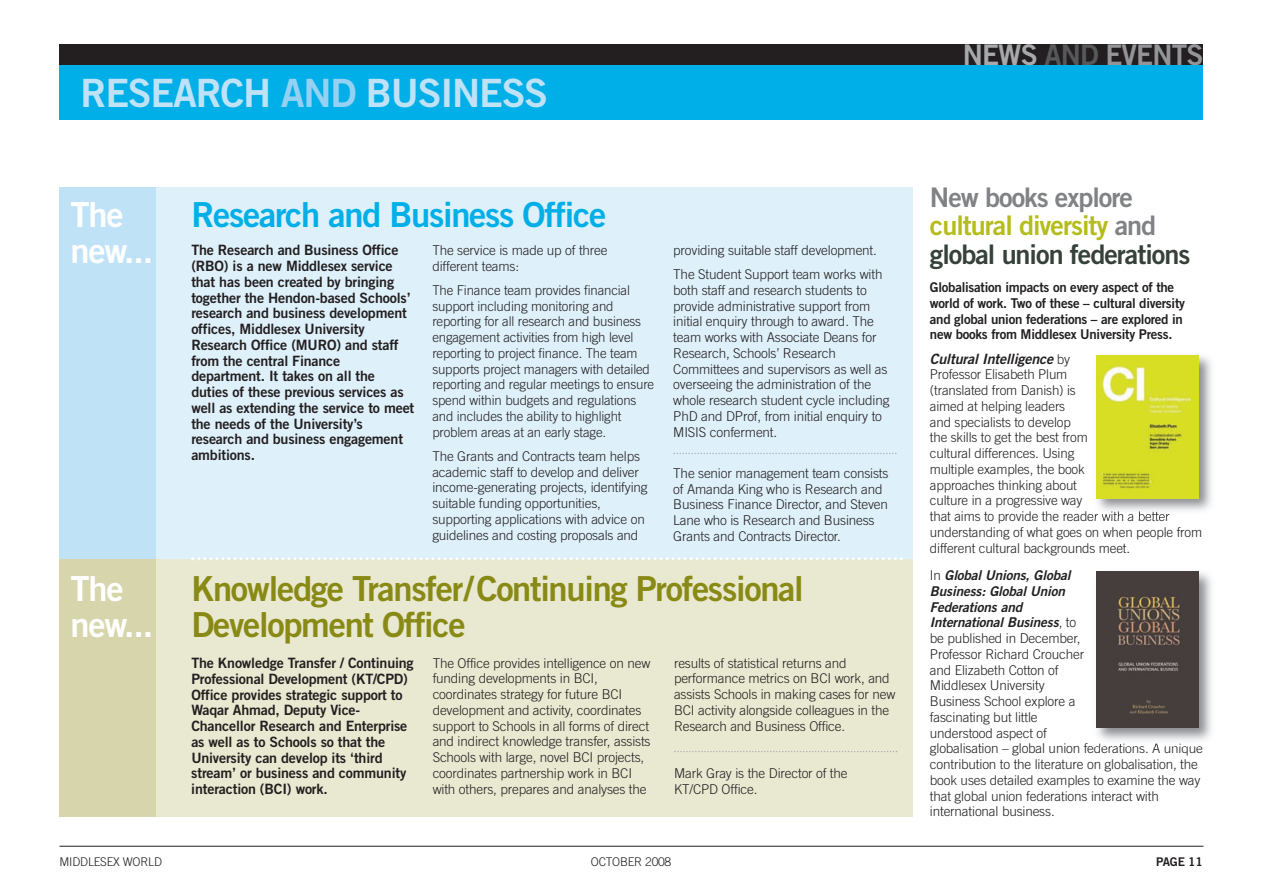
<style>
.page{position:relative;width:1263px;height:893px;background:#fff}
.page>*{position:absolute;margin:0;border:0;box-sizing:border-box;transform-origin:0 0}
.t1{font:39px "Trade Gothic Bold Two";letter-spacing:-.03em;color:#bfe2f7}
.t2{font:34.5px/36px "Trade Gothic Bold Two";letter-spacing:-.035em;color:#898a16}
.t3{font:34.5px "Trade Gothic Bold Two";letter-spacing:-.035em;color:#00afe7}
.t4{font:34.5px/36px "Trade Gothic Bold Two";letter-spacing:-.04em;color:#fff}
.t5{font:28.5px "Trade Gothic Bold Two";letter-spacing:-.03em;color:#939598}
.t6{font:27px/28.5px "Trade Gothic Bold Two";letter-spacing:-.035em;color:#36413a}
.t7{font:14.25px/15.8px "Trade Gothic Bold Two";letter-spacing:-.015em;color:#231f20}
.t8{font:italic 14.25px "Trade Gothic Bold Two";letter-spacing:-.01em;color:#231f20}
.t9{font:300 13.5px/15.8px "Trade Gothic";letter-spacing:-.01em;color:#231f20}
.t10{font:13.5px/15.8px "Trade Gothic Bold Two";letter-spacing:-.02em;color:#231f20}
.t11{font:italic 13.5px/15.8px "Trade Gothic Bold Two";letter-spacing:-.01em;color:#231f20}
.t12{font:300 12px "Trade Gothic";letter-spacing:-.02em;color:#231f20}
.t13{font:12px "Trade Gothic Bold Two";letter-spacing:-.02em;color:#231f20}
.s1{color:#95d1f2}
.s2{color:#a8a9ad}
.s3{color:#57585a}
.s4{color:#808285}
.s5{color:#b4bd1b}
.s6{font-family:"Trade Gothic";font-weight:300;font-style:normal;font-size:13.5px}
.s7{font-family:"Trade Gothic";font-weight:300;font-style:normal}
</style>
<div class="page">
<div style="left:60px;top:187px;width:853px;height:629px;background:#def0fa"></div>
<div style="left:60px;top:559px;width:853px;height:257px;background:#e9e9d1"></div>
<div style="left:60px;top:187px;width:96px;height:629px;background:#bfe2f7"></div>
<div style="left:60px;top:559px;width:96px;height:257px;background:#d6d5ab"></div>
<hr style="left:60px;top:846px;width:1143px;height:1px;background:#231f20">
<div style="left:60px;top:44px;width:1143px;height:55px;background:#231f20"></div>
<div style="left:60px;top:65px;width:1143px;height:55px;background:#00afe7"></div>
<svg style="left:191px;top:557px;width:712px;height:3px"></svg>
<img style="left:1090px;top:355px;width:122px;height:163px">
<img style="left:1097px;top:356px;width:102px;height:142px">
<img style="left:1096px;top:571px;width:116px;height:175px">
<img style="left:1097px;top:571px;width:102px;height:156px">
<svg style="left:674px;top:751px;width:223px;height:1px"></svg>
<svg style="left:673px;top:453px;width:223px;height:1px"></svg>
<h1 class="t1" style="left:81px;top:79px;width:469px">RESEARCH <span class="s1">AND</span> BUSINESS</h1>
<h2 class="t4" style="left:71px;top:199px;width:54px">The</h2>
<h2 class="t3" style="left:191px;top:202px;width:416px">Research and Business Office</h2>
<h2 class="t4" style="left:71px;top:235px;width:84px">new...</h2>
<p class="t7" style="left:191px;top:244px;width:225px">The Research and Business Office (RBO) is a new Middlesex service that has been created by bringing together the Hendon-based Schools’ research and business development offices, Middlesex University<br>Research Office (MURO) and staff from the central Finance department. It takes on all the duties of these previous services as well as extending the service to meet the needs of the University’s research and business engagement ambitions.</p>
<p class="t9" style="left:432px;top:243px;width:177px">The service is made up of three different teams:</p>
<p class="t9" style="left:432px;top:283px;width:223px">The Finance team provides financial support including monitoring and reporting for all research and business engagement activities from high level reporting to project finance. The team supports project managers with detailed reporting and regular meetings to ensure spend within budgets and regulations and includes the ability to highlight problem areas at an early stage.</p>
<p class="t9" style="left:432px;top:449px;width:217px">The Grants and Contracts team helps academic staff to develop and deliver income-generating projects, identifying suitable funding opportunities, supporting applications with advice on guidelines and costing proposals and</p>
<p class="t9" style="left:673px;top:239px;width:211px;line-height:24.3px">providing suitable staff development.<br>The Student Support team works with</p>
<p class="t9" style="left:673px;top:283px;width:218px">both staff and research students to provide administrative support from initial enquiry through to award. The team works with Associate Deans for Research, Schools’ Research Committees and supervisors as well as overseeing the administration of the whole research student cycle including PhD and DProf, from initial enquiry to MISIS conferment.</p>
<p class="t9" style="left:673px;top:466px;width:217px">The senior management team consists of Amanda King who is Research and Business Finance Director, and Steven Lane who is Research and Business Grants and Contracts Director.</p>
<h2 class="t4" style="left:71px;top:574px;width:84px">The new...</h2>
<h2 class="t2" style="left:191px;top:574px;width:614px">Knowledge Transfer/Continuing Professional<br>Development Office</h2>
<p class="t7" style="left:191px;top:656px;width:224px">The Knowledge Transfer / Continuing Professional Development (KT/CPD)<br>Office provides strategic support to Waqar Ahmad, Deputy Vice-Chancellor Research and Enterprise as well as to Schools so that the University can develop its ‘third stream’ or business and community interaction (BCI) work.</p>
<p class="t9" style="left:433px;top:656px;width:219px">The Office provides intelligence on new funding developments in BCI, coordinates strategy for future BCI development and activity, coordinates support to Schools in all forms of direct and indirect knowledge transfer, assists Schools with large, novel BCI projects, coordinates partnership work in BCI with others, prepares and analyses the</p>
<p class="t9" style="left:674px;top:656px;width:223px">results of statistical returns and performance metrics on BCI work, and assists Schools in making cases for new BCI activity alongside colleagues in the Research and Business Office.</p>
<p class="t9" style="left:674px;top:767px;width:175px">Mark Gray is the Director of the<br>KT/CPD Office.</p>
<h3 class="t5" style="left:963px;top:44px;width:242px"><span class="s2">NEWS</span> <span class="s3">AND</span> EVENTS</h3>
<h3 class="t6" style="left:930px;top:185px;width:262px"><span class="s4">New books explore </span><span class="s5">cultural diversity</span> <span class="s4">and </span>global union federations</h3>
<p class="t10" style="left:930px;top:281px;width:257px">Globalisation impacts on every aspect of the world of work. Two of these – cultural diversity and global union federations – are explored in new books from Middlesex University Press.</p>
<p class="t8" style="left:930px;top:353px;width:142px">Cultural Intelligence <span class="s6">by</span></p>
<p class="t9" style="left:930px;top:368px;width:274px">Professor Elisabeth Plum<br>(translated from Danish) is<br>aimed at helping leaders<br>and specialists to develop<br>the skills to get the best from<br>cultural differences. Using<br>multiple examples, the book<br>approaches thinking about<br>culture in a progressive way<br>that aims to provide the reader with a better understanding of what goes on when people from different cultural backgrounds meet.</p>
<p class="t11" style="left:930px;top:569px;width:148px"><span class="s7">In</span> Global Unions, Global<br>Business: Global Union<br>Federations and<br>International Business<span class="s7">, to</span></p>
<p class="t9" style="left:930px;top:632px;width:274px">be published in December,<br>Professor Richard Croucher<br>and Elizabeth Cotton of<br>Middlesex University<br>Business School explore a<br>fascinating but little<br>understood aspect of<br>globalisation – global union federations. A unique contribution to the literature on globalisation, the book uses detailed examples to examine the way that global union federations interact with international business.</p>
<p class="t12" style="left:60px;top:857px;width:104px">MIDDLESEX WORLD</p>
<p class="t12" style="left:591px;top:857px;width:82px">OCTOBER 2008</p>
<p class="t13" style="left:1156px;top:857px;width:48px">PAGE 11</p>
</div>
